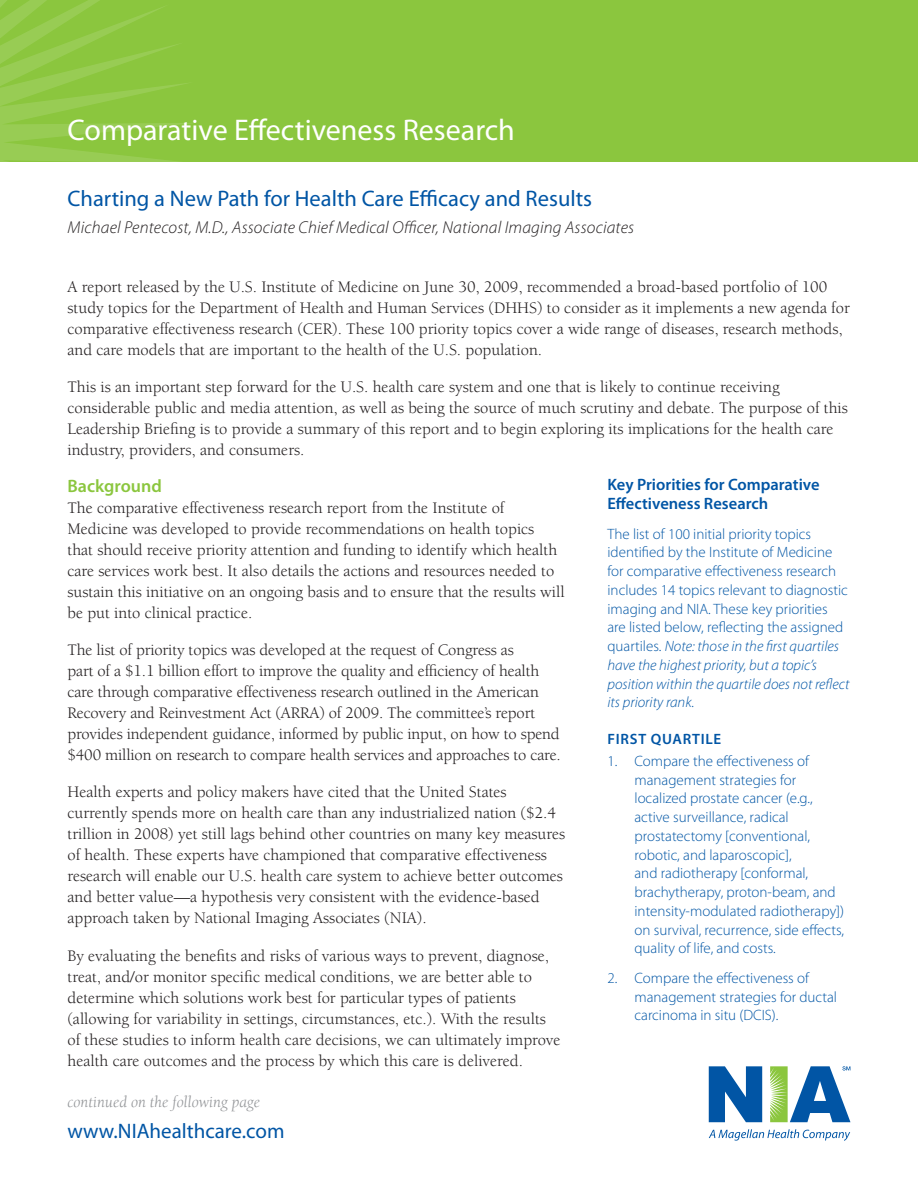
<style>
.page{position:relative;width:918px;height:1188px;background:#fff}
.page>*{position:absolute;margin:0;border:0;box-sizing:border-box;transform-origin:0 0}
.headline{font:30px "Myriad Pro";color:#fff}
.headline_2{font:22.5px "Myriad Pro";color:#0155a5}
.headline-2{font:21px "Myriad Pro";color:#0155a5}
.subhead{font:600 18px "Myriad Pro";color:#8bc63e}
.byline{font:italic 300 17.25px "Myriad Pro";letter-spacing:.01em;color:#231f20}
.body_copy{font:16.5px/21px "Berkeley Std";color:#231f20}
.callout{font:600 16.5px/18.8px "Myriad Pro";color:#0155a5}
.t1{font:italic 16.5px "Berkeley Std";color:#939598}
.callout-2{font:300 15px/18.8px "Myriad Pro";color:#0155a5}
.callout-3{font:600 15px "Myriad Pro";letter-spacing:.05em;color:#0155a5}
.s1{font-style:italic}
</style>
<div class="page">
<div style="left:0;top:0;width:918px;height:162px;background:#8bc63e"></div>
<svg style="left:0;top:0;width:191px;height:162px"></svg>
<svg style="left:709px;top:1129px;width:141px;height:12px"></svg>
<svg style="left:709px;top:1066px;width:53px;height:56px"></svg>
<svg style="left:770px;top:1066px;width:80px;height:56px"></svg>
<p class="headline" style="left:68px;top:111px;width:449px">Comparative Effectiveness Research</p>
<p class="headline_2" style="left:68px;top:184px;width:526px">Charting a New Path for Health Care Efficacy and Results</p>
<p class="byline" style="left:68px;top:217px;width:568px">Michael Pentecost, M.D., Associate Chief Medical Officer, National Imaging Associates</p>
<p class="body_copy" style="left:68px;top:276px;width:784px">A report released by the U.S. Institute of Medicine on June 30, 2009, recommended a broad-based portfolio of 100 study topics for the Department of Health and Human Services (DHHS) to consider as it implements a new agenda for comparative effectiveness research (CER). These 100 priority topics cover a wide range of diseases, research methods, and care models that are important to the health of the U.S. population.</p>
<p class="body_copy" style="left:68px;top:376px;width:782px">This is an important step forward for the U.S. health care system and one that is likely to continue receiving considerable public and media attention, as well as being the source of much scrutiny and debate. The purpose of this Leadership Briefing is to provide a summary of this report and to begin exploring its implications for the health care industry, providers, and consumers.</p>
<p class="subhead" style="left:68px;top:474px;width:96px">Background</p>
<p class="body_copy" style="left:68px;top:498px;width:499px">The comparative effectiveness research report from the Institute of Medicine was developed to provide recommendations on health topics<br>that should receive priority attention and funding to identify which health care services work best. It also details the actions and resources needed to sustain this initiative on an ongoing basis and to ensure that the results will be put into clinical practice.</p>
<p class="body_copy" style="left:68px;top:640px;width:495px">The list of priority topics was developed at the request of Congress as<br>part of a $1.1 billion effort to improve the quality and efficiency of health care through comparative effectiveness research outlined in the American Recovery and Reinvestment Act (ARRA) of 2009. The committee’s report provides independent guidance, informed by public input, on how to spend $400 million on research to compare health services and approaches to care.</p>
<p class="body_copy" style="left:68px;top:782px;width:499px">Health experts and policy makers have cited that the United States currently spends more on health care than any industrialized nation ($2.4 trillion in 2008) yet still lags behind other countries on many key measures of health. These experts have championed that comparative effectiveness research will enable our U.S. health care system to achieve better outcomes and better value—a hypothesis very consistent with the evidence-based approach taken by National Imaging Associates (NIA).</p>
<p class="body_copy" style="left:68px;top:945px;width:495px">By evaluating the benefits and risks of various ways to prevent, diagnose, treat, and/or monitor specific medical conditions, we are better able to determine which solutions work best for particular types of patients (allowing for variability in settings, circumstances, etc.). With the results of these studies to inform health care decisions, we can ultimately improve health care outcomes and the process by which this care is delivered.</p>
<p class="t1" style="left:68px;top:1093px;width:194px">continued on the following page</p>
<p class="callout" style="left:608px;top:475px;width:214px">Key Priorities for Comparative<br>Effectiveness Research</p>
<p class="callout-2" style="left:608px;top:524px;width:243px">The list of 100 initial priority topics identified by the Institute of Medicine for comparative effectiveness research includes 14 topics relevant to diagnostic imaging and NIA. These key priorities are listed below, reflecting the assigned quartiles. <span class="s1">Note: those in the first quartiles have the highest priority, but a topic’s position within the quartile does not reflect its priority rank.</span></p>
<p class="callout-3" style="left:608px;top:729px;width:115px">FIRST QUARTILE</p>
<p class="callout-2" style="left:634px;top:751px;width:211px;text-indent:-27px">1. Compare the effectiveness of management strategies for localized prostate cancer (e.g., active surveillance, radical prostatectomy [conventional, robotic, and laparoscopic],<br>and radiotherapy [conformal, brachytherapy, proton-beam, and intensity-modulated radiotherapy]) on survival, recurrence, side effects, quality of life, and costs.</p>
<p class="callout-2" style="left:634px;top:968px;width:204px;text-indent:-27px">2. Compare the effectiveness of management strategies for ductal carcinoma in situ (DCIS).</p>
<p class="headline-2" style="left:68px;top:1118px;width:219px">www.NIAhealthcare.com</p>
</div>
